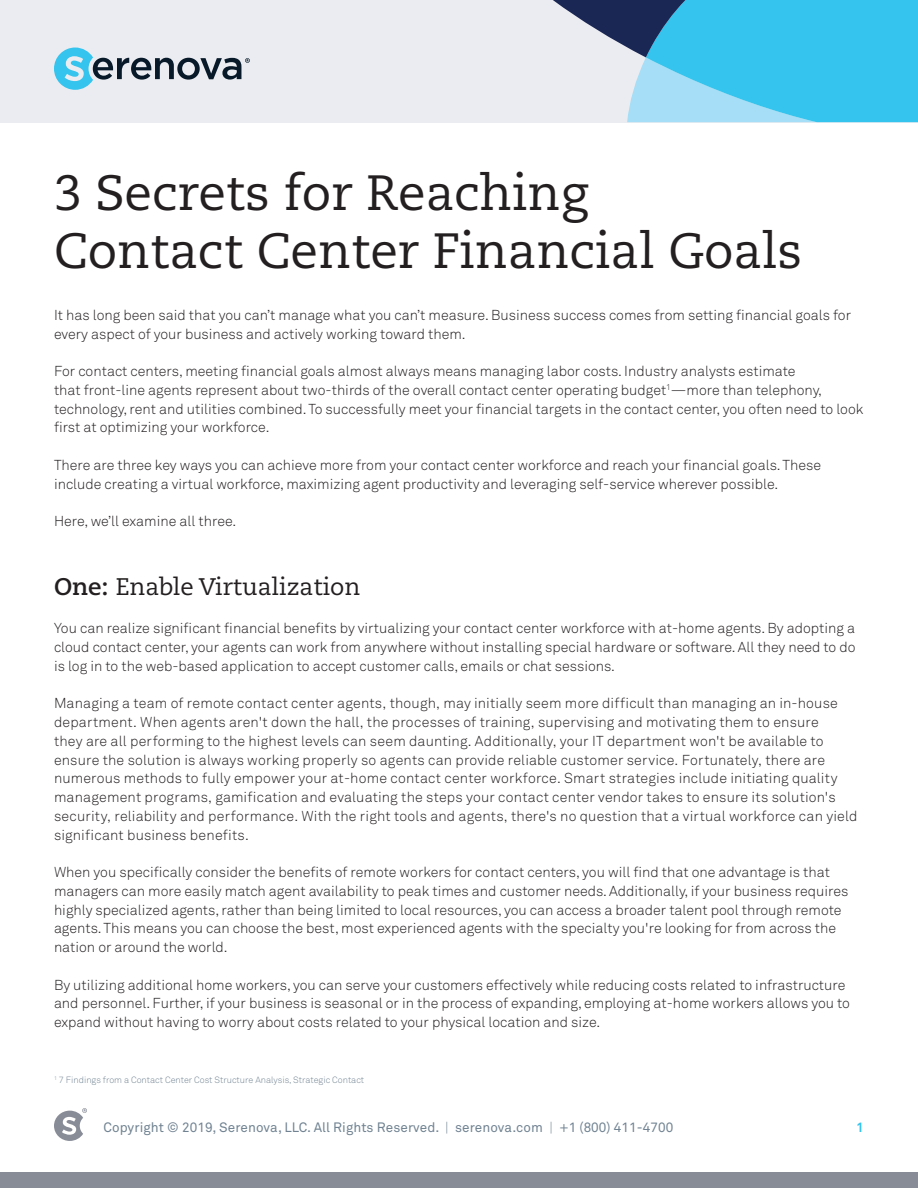
<style>
.page{position:relative;width:918px;height:1188px;background:#fff}
.page>*{position:absolute;margin:0;border:0;box-sizing:border-box;transform-origin:0 0}
.t1{font:49.5px/58.5px "Caecilia LT Pro 55 Roman";color:#231f20}
.t2{font:24px "Caecilia LT Pro 55 Roman";color:#231f20}
.t3{font:300 14.25px/18.8px "Akkurat";color:#231f20}
.t4{font:13.5px "Akkurat";letter-spacing:.005em;color:#718392}
._6_pt_Small_Text{font:700 13.5px "Akkurat";color:#34c4ed}
.t5{font:300 9px "Akkurat";color:#718392}
.s1{font-family:"Caecilia LT Pro 75";font-weight:700}
.s2{font-weight:300}
</style>
<div class="page">
<div style="left:0;top:0;width:918px;height:122px;background:#ebecf1"></div>
<svg style="left:553px;top:0;width:365px;height:122px"></svg>
<svg style="left:54px;top:48px;width:196px;height:42px"></svg>
<div style="left:0;top:1173px;width:918px;height:15px;background:#888c97"></div>
<svg style="left:54px;top:1108px;width:33px;height:33px"></svg>
<p class="t1" style="left:54px;top:163px;width:750px">3 Secrets for Reaching<br>Contact Center Financial Goals</p>
<p class="t3" style="left:54px;top:306px;width:799px">It has long been said that you canÕt manage what you canÕt measure. Business success comes from setting financial goals for every aspect of your business and actively working toward them.</p>
<p class="t3" style="left:54px;top:362px;width:811px">For contact centers, meeting financial goals almost always means managing labor costs. Industry analysts estimate<br>that front-line agents represent about two-thirds of the overall contact center operating budget<sup>1</sup>Ñmore than telephony, technology, rent and utilities combined. To successfully meet your financial targets in the contact center, you often need to look first at optimizing your workforce.</p>
<p class="t3" style="left:54px;top:456px;width:769px">There are three key ways you can achieve more from your contact center workforce and reach your financial goals. These include creating a virtual workforce, maximizing agent productivity and leveraging self-service wherever possible.</p>
<p class="t3" style="left:54px;top:512px;width:184px">Here, weÕll examine all three.</p>
<p class="t2" style="left:54px;top:571px;width:308px"><span class="s1">One:</span> Enable Virtualization</p>
<p class="t3" style="left:54px;top:619px;width:803px;text-align:justify">You can realize significant financial benefits by virtualizing your contact center workforce with at-home agents. By adopting a cloud contact center, your agents can work from anywhere without installing special hardware or software. All they need to do is log in to the web-based application to accept customer calls, emails or chat sessions.</p>
<p class="t3" style="left:54px;top:694px;width:805px">Managing a team of remote contact center agents, though, may initially seem more difficult than managing an in-house department. When agents aren't down the hall, the processes of training, supervising and motivating them to ensure<br>they are all performing to the highest levels can seem daunting. Additionally, your IT department won't be available to ensure the solution is always working properly so agents can provide reliable customer service. Fortunately, there are numerous methods to fully empower your at-home contact center workforce. Smart strategies include initiating quality management programs, gamification and evaluating the steps your contact center vendor takes to ensure its solution's security, reliability and performance. With the right tools and agents, there's no question that a virtual workforce can yield significant business benefits.</p>
<p class="t3" style="left:54px;top:863px;width:796px">When you specifically consider the benefits of remote workers for contact centers, you will find that one advantage is that managers can more easily match agent availability to peak times and customer needs. Additionally, if your business requires highly specialized agents, rather than being limited to local resources, you can access a broader talent pool through remote agents. This means you can choose the best, most experienced agents with the specialty you're looking for from across the nation or around the world.</p>
<p class="t3" style="left:54px;top:976px;width:798px">By utilizing additional home workers, you can serve your customers effectively while reducing costs related to infrastructure and personnel. Further, if your business is seasonal or in the process of expanding, employing at-home workers allows you to expand without having to worry about costs related to your physical location and size.</p>
<p class="t5" style="left:54px;top:1074px;width:312px"><sup>1</sup> 7 Findings from a Contact Center Cost Structure Analysis, Strategic Contact</p>
<p class="t4" style="left:103px;top:1119px;width:571px">Copyright © 2019, Serenova, LLC. All Rights Reserved. <span class="s2">|</span> serenova.com <span class="s2">|</span> +1 (800) 411-4700</p>
<p class="_6_pt_Small_Text" style="left:856px;top:1118px;width:9px">1</p>
</div>
